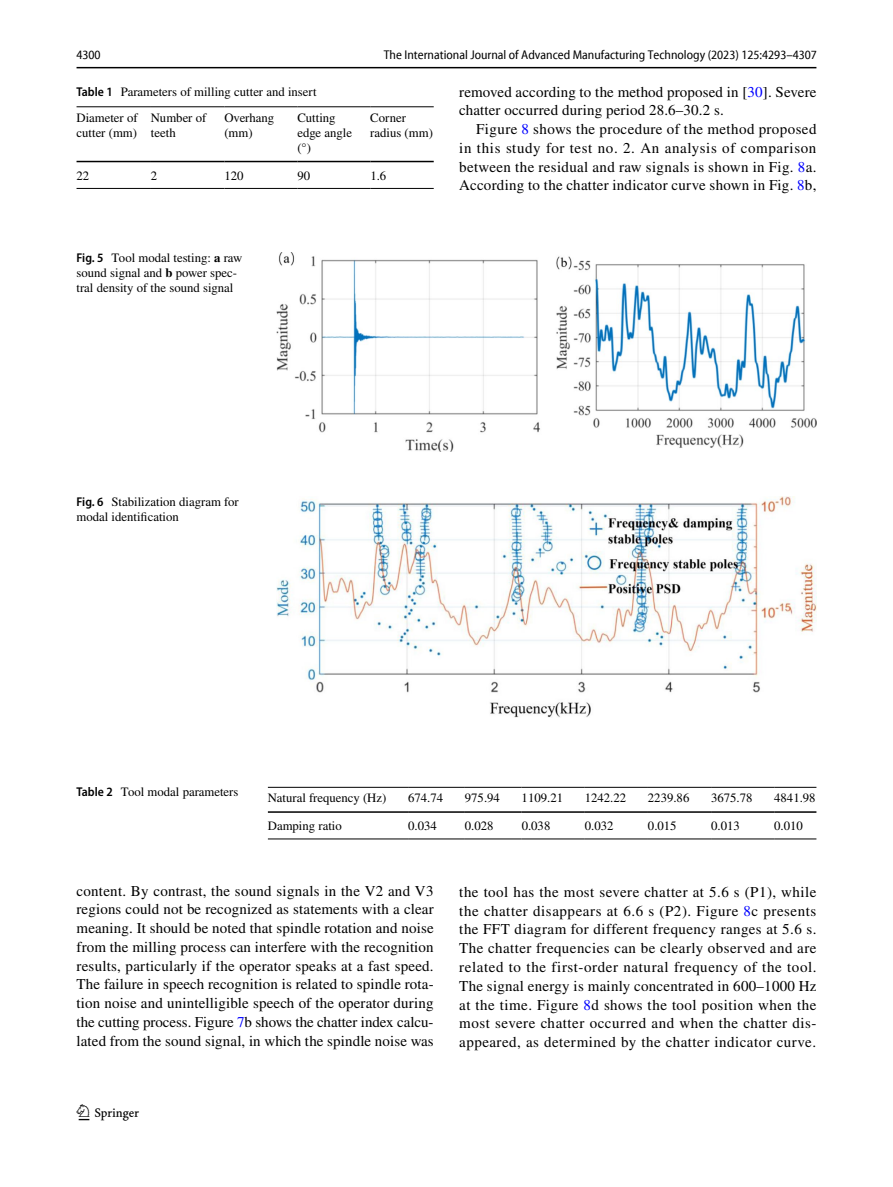
<style>
.page{position:relative;width:893px;height:1187px;background:#fff}
.page>*{position:absolute;margin:0;border:0;box-sizing:border-box;transform-origin:0 0}
.t1{font:22.5px "Springnew Regular 2";color:#000}
.t2{font:15px/18.8px "STIX";letter-spacing:.01em;color:#000;text-align:justify}
.t3{font:12.75px/15px "STIX";color:#000}
.t4{font:semi-condensed 12.75px "Myriad Pro Unic";color:#000}
.t5{font:12.75px "Myriad Pro Unic Semi Condensed 2";color:#000}
.s1{font-family:"Myriad Pro";font-weight:600;font-stretch:semi-condensed}
.s2{font-weight:700}
.s3{color:#00f}
</style>
<div class="page">
<hr style="left:77px;top:67px;width:739px;height:1px;background:#000">
<hr style="left:77px;top:106px;width:74px;height:1px;background:#000">
<hr style="left:77px;top:161px;width:74px;height:1px;background:#000">
<hr style="left:151px;top:106px;width:73px;height:1px;background:#000">
<hr style="left:151px;top:161px;width:73px;height:1px;background:#000">
<hr style="left:224px;top:106px;width:73px;height:1px;background:#000">
<hr style="left:224px;top:161px;width:73px;height:1px;background:#000">
<hr style="left:297px;top:106px;width:73px;height:1px;background:#000">
<hr style="left:297px;top:161px;width:73px;height:1px;background:#000">
<hr style="left:370px;top:106px;width:64px;height:1px;background:#000">
<hr style="left:370px;top:161px;width:64px;height:1px;background:#000">
<hr style="left:77px;top:188px;width:74px;height:1px;background:#000">
<hr style="left:151px;top:188px;width:73px;height:1px;background:#000">
<hr style="left:224px;top:188px;width:73px;height:1px;background:#000">
<hr style="left:297px;top:188px;width:73px;height:1px;background:#000">
<hr style="left:370px;top:188px;width:64px;height:1px;background:#000">
<img style="left:276px;top:252px;width:540px;height:199px">
<img style="left:276px;top:496px;width:540px;height:221px">
<hr style="left:268px;top:786px;width:140px;height:1px;background:#000">
<hr style="left:268px;top:811px;width:140px;height:1px;background:#000">
<hr style="left:408px;top:786px;width:57px;height:1px;background:#000">
<hr style="left:408px;top:811px;width:57px;height:1px;background:#000">
<hr style="left:465px;top:786px;width:57px;height:1px;background:#000">
<hr style="left:465px;top:811px;width:57px;height:1px;background:#000">
<hr style="left:522px;top:786px;width:63px;height:1px;background:#000">
<hr style="left:522px;top:811px;width:63px;height:1px;background:#000">
<hr style="left:585px;top:786px;width:63px;height:1px;background:#000">
<hr style="left:585px;top:811px;width:63px;height:1px;background:#000">
<hr style="left:648px;top:786px;width:63px;height:1px;background:#000">
<hr style="left:648px;top:811px;width:63px;height:1px;background:#000">
<hr style="left:711px;top:786px;width:63px;height:1px;background:#000">
<hr style="left:711px;top:811px;width:63px;height:1px;background:#000">
<hr style="left:774px;top:786px;width:42px;height:1px;background:#000">
<hr style="left:774px;top:811px;width:42px;height:1px;background:#000">
<hr style="left:268px;top:838px;width:140px;height:1px;background:#000">
<hr style="left:408px;top:838px;width:57px;height:1px;background:#000">
<hr style="left:465px;top:838px;width:57px;height:1px;background:#000">
<hr style="left:522px;top:838px;width:63px;height:1px;background:#000">
<hr style="left:585px;top:838px;width:63px;height:1px;background:#000">
<hr style="left:648px;top:838px;width:63px;height:1px;background:#000">
<hr style="left:711px;top:838px;width:63px;height:1px;background:#000">
<hr style="left:774px;top:838px;width:42px;height:1px;background:#000">
<p class="t5" style="left:76px;top:50px;width:26px">4300</p>
<p class="t4" style="left:384px;top:50px;width:435px">The International Journal of Advanced Manufacturing Technology (2023) 125:4293–4307</p>
<p class="t3" style="left:77px;top:80px;width:242px;line-height:25.5px"><span class="s1">Table 1</span> Parameters of milling cutter and insert<br>Diameter of</p>
<p class="t3" style="left:77px;top:126px;width:62px">cutter (mm)</p>
<p class="t3" style="left:151px;top:111px;width:57px">Number of teeth</p>
<p class="t3" style="left:224px;top:111px;width:51px">Overhang (mm)</p>
<p class="t3" style="left:297px;top:111px;width:56px">Cutting edge angle (°)</p>
<p class="t3" style="left:370px;top:111px;width:64px">Corner radius (mm)</p>
<p class="t3" style="left:77px;top:169px;width:14px">22</p>
<p class="t3" style="left:151px;top:169px;width:8px">2</p>
<p class="t3" style="left:224px;top:169px;width:21px">120</p>
<p class="t3" style="left:297px;top:169px;width:14px">90</p>
<p class="t3" style="left:370px;top:169px;width:17px">1.6</p>
<p class="t3" style="left:77px;top:251px;width:167px"><span class="s1">Fig. 5</span> Tool modal testing: <span class="s2">a</span> raw sound signal and <span class="s2">b</span> power spec&shy;tral density of the sound signal</p>
<p class="t2" style="left:459px;top:83px;width:359px">removed according to the method proposed in [<span class="s3">30</span>]. Severe chatter occurred during period 28.6–30.2 s.</p>
<p class="t2" style="left:459px;top:121px;width:359px;text-indent:17px">Figure <span class="s3">8</span> shows the procedure of the method proposed in this study for test no. 2. An analysis of comparison between the residual and raw signals is shown in Fig. <span class="s3">8</span>a.<br>According to the chatter indicator curve shown in Fig. <span class="s3">8</span>b,</p>
<p class="t3" style="left:77px;top:495px;width:164px"><span class="s1">Fig. 6</span> Stabilization diagram for modal identification</p>
<p class="t3" style="left:77px;top:785px;width:163px"><span class="s1">Table 2</span> Tool modal parameters</p>
<p class="t3" style="left:268px;top:791px;width:120px">Natural frequency (Hz)</p>
<p class="t3" style="left:408px;top:791px;width:37px">674.74</p>
<p class="t3" style="left:465px;top:791px;width:37px">975.94</p>
<p class="t3" style="left:522px;top:791px;width:43px">1109.21</p>
<p class="t3" style="left:585px;top:791px;width:43px">1242.22</p>
<p class="t3" style="left:648px;top:791px;width:43px">2239.86</p>
<p class="t3" style="left:711px;top:791px;width:43px">3675.78</p>
<p class="t3" style="left:774px;top:791px;width:43px">4841.98</p>
<p class="t3" style="left:268px;top:819px;width:75px">Damping ratio</p>
<p class="t3" style="left:408px;top:819px;width:30px">0.034</p>
<p class="t3" style="left:465px;top:819px;width:30px">0.028</p>
<p class="t3" style="left:522px;top:819px;width:30px">0.038</p>
<p class="t3" style="left:585px;top:819px;width:30px">0.032</p>
<p class="t3" style="left:648px;top:819px;width:30px">0.015</p>
<p class="t3" style="left:711px;top:819px;width:30px">0.013</p>
<p class="t3" style="left:774px;top:819px;width:30px">0.010</p>
<p class="t2" style="left:77px;top:882px;width:359px">content. By contrast, the sound signals in the V2 and V3 regions could not be recognized as statements with a clear meaning. It should be noted that spindle rotation and noise from the milling process can interfere with the recognition results, particularly if the operator speaks at a fast speed.<br>The failure in speech recognition is related to spindle rota&shy;tion noise and unintelligible speech of the operator during the cutting process. Figure <span class="s3">7</span>b shows the chatter index calcu&shy;lated from the sound signal, in which the spindle noise was</p>
<h1 class="t1" style="left:79px;top:1104px;width:62px">1 3</h1>
<p class="t2" style="left:459px;top:883px;width:359px">the tool has the most severe chatter at 5.6 s (P1), while the chatter disappears at 6.6 s (P2). Figure <span class="s3">8</span>c presents the FFT diagram for different frequency ranges at 5.6 s.<br>The chatter frequencies can be clearly observed and are related to the first-order natural frequency of the tool.<br>The signal energy is mainly concentrated in 600–1000 Hz at the time. Figure <span class="s3">8</span>d shows the tool position when the most severe chatter occurred and when the chatter dis&shy;appeared, as determined by the chatter indicator curve.</p>
</div>
